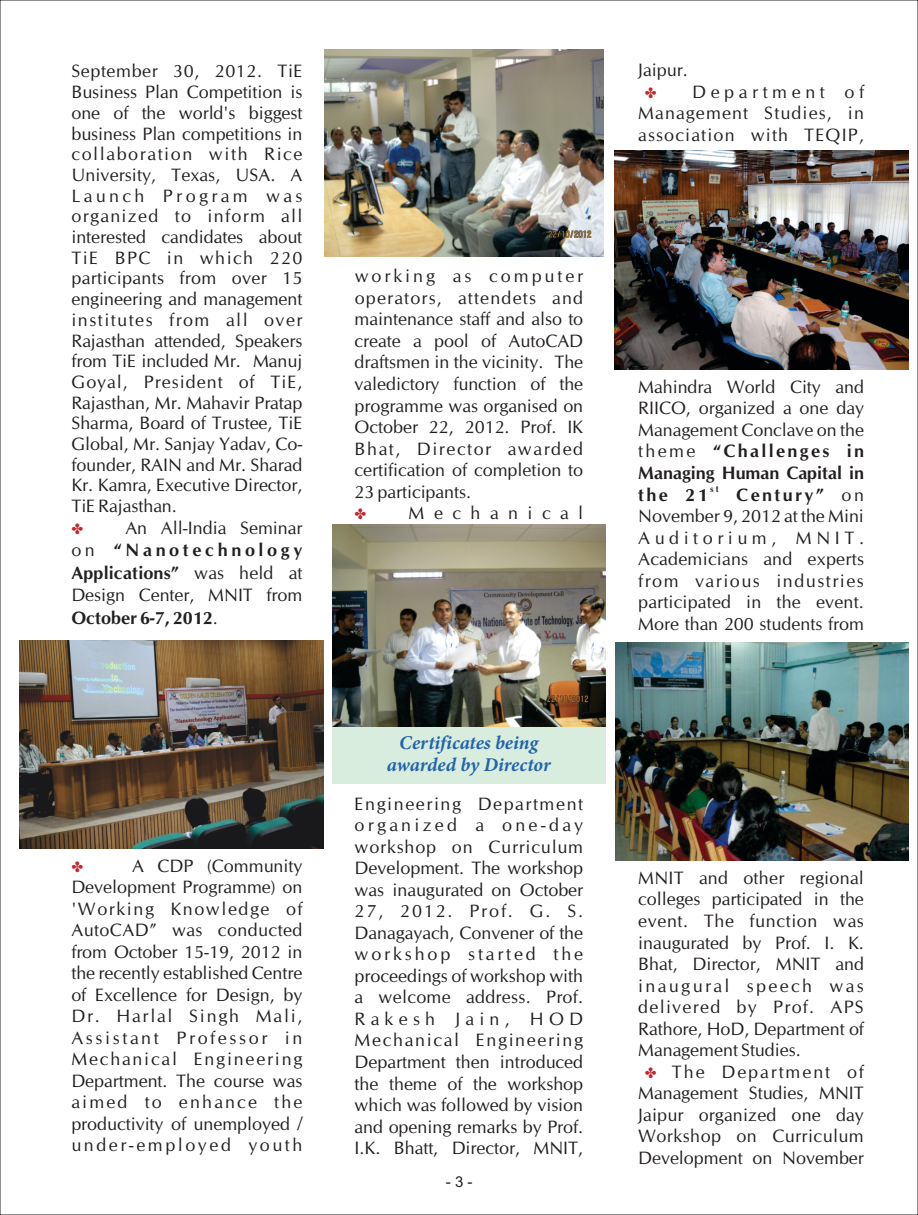
<style>
.page{position:relative;width:918px;height:1215px;background:#fff}
.page>*{position:absolute;margin:0;border:0;box-sizing:border-box;transform-origin:0 0}
.t1{font:italic 700 19.5px/22.8px "Minion Pro";color:#2263ab;text-align:center}
.t2{font:18px/21.5px "CG Omega";color:#231f20;text-align:justify}
.t3{font:18px/22.6px "CG Omega";color:#212121;text-align:justify}
.t4{font:18px "CG Omega";letter-spacing:.525em;color:#231f20}
.t5{font:700 18px "CG Omega";color:#231f20}
.t6{font:15px "Arial";color:#231f20}
.t7{font:700 9px "CG Omega";color:#231f20}
.s1{font-weight:700}
</style>
<div class="page">
<img style="left:325px;top:49px;width:279px;height:208px">
<img style="left:615px;top:151px;width:294px;height:218px">
<img style="left:20px;top:640px;width:304px;height:209px">
<img style="left:332px;top:524px;width:273px;height:203px">
<div style="left:332px;top:727px;width:274px;height:57px;background:#d8eddd"></div>
<img style="left:615px;top:643px;width:293px;height:218px">
<p class="t2" style="left:71px;top:62px;width:233px;line-height:20.7px">September 30, 2012. TiE Business Plan Competition is one of the world's biggest business Plan competitions in collaboration with Rice University, Texas, USA. A Launch Program was organized to inform all interested candidates about TiE BPC in which 220 participants from over 15 engineering and management institutes from all over Rajasthan attended, Speakers from TiE included Mr. Manuj Goyal, President of TiE, Rajasthan, Mr. Mahavir Pratap Sharma, Board of Trustee, TiE Global, Mr. Sanjay Yadav, Co&shy;founder, RAIN and Mr. Sharad Kr. Kamra, Executive Director, TiE Rajasthan.</p>
<p class="t3" style="left:71px;top:518px;width:233px;text-indent:54px">An All-India Seminar on <span class="s1">“Nanotechnology Applications”</span> was held at Design Center, MNIT from <span class="s1">October 6-7, 2012</span>.</p>
<p class="t2" style="left:71px;top:856px;width:233px;text-indent:61px">A CDP (Community Development Programme) on 'Working Knowledge of AutoCAD” was conducted from October 15-19, 2012 in the recently established Centre of Excellence for Design, by Dr. Harlal Singh Mali, Assistant Professor in Mechanical Engineering Department. The course was aimed to enhance the productivity of unemployed / under-employed youth</p>
<p class="t2" style="left:355px;top:267px;width:230px">working as computer operators, attendets and maintenance staff and also to create a pool of AutoCAD draftsmen in the vicinity. The valedictory function of the programme was organised on October 22, 2012. Prof. IK Bhat, Director awarded certification of completion to 23 participants.</p>
<p class="t4" style="left:409px;top:506px;width:176px">Mechanical</p>
<p class="t1" style="left:387px;top:733px;width:165px">Certificates being awarded by Director</p>
<p class="t2" style="left:355px;top:794px;width:230px">Engineering Department organized a one-day workshop on Curriculum Development. The workshop was inaugurated on October 27, 2012. Prof. G. S.<br>Danagayach, Convener of the workshop started the proceedings of workshop with a welcome address. Prof.<br>Rakesh Jain, HOD Mechanical Engineering Department then introduced the theme of the workshop which was followed by vision and opening remarks by Prof.<br>I.K. Bhatt, Director, MNIT,</p>
<p class="t6" style="left:446px;top:1177px;width:28px">- 3 -</p>
<p class="t2" style="left:638px;top:61px;width:51px">Jaipur.</p>
<p class="t2" style="left:638px;top:82px;width:227px;text-indent:54px">Department of Management Studies, in association with TEQIP,</p>
<p class="t2" style="left:638px;top:377px;width:227px">Mahindra World City and RIICO, organized a one day Management Conclave on the theme <span class="s1">“Challenges in Managing Human Capital in</span></p>
<p class="t7" style="left:710px;top:485px;width:10px">s t</p>
<p class="t5" style="left:638px;top:487px;width:71px">the 21</p>
<p class="t2" style="left:638px;top:485px;width:227px;text-indent:98px"><span class="s1">Century”</span> on November 9, 2012 at the Mini Auditorium, MNIT.<br>Academicians and experts from various industries participated in the event.<br>More than 200 students from</p>
<p class="t2" style="left:638px;top:868px;width:227px">MNIT and other regional colleges participated in the event. The function was inaugurated by Prof. I. K.<br>Bhat, Director, MNIT and inaugural speech was delivered by Prof. APS Rathore, HoD, Department of Management Studies.</p>
<p class="t2" style="left:638px;top:1062px;width:227px;text-indent:34px">The Department of Management Studies, MNIT Jaipur organized one day Workshop on Curriculum Development on November</p>
</div>
